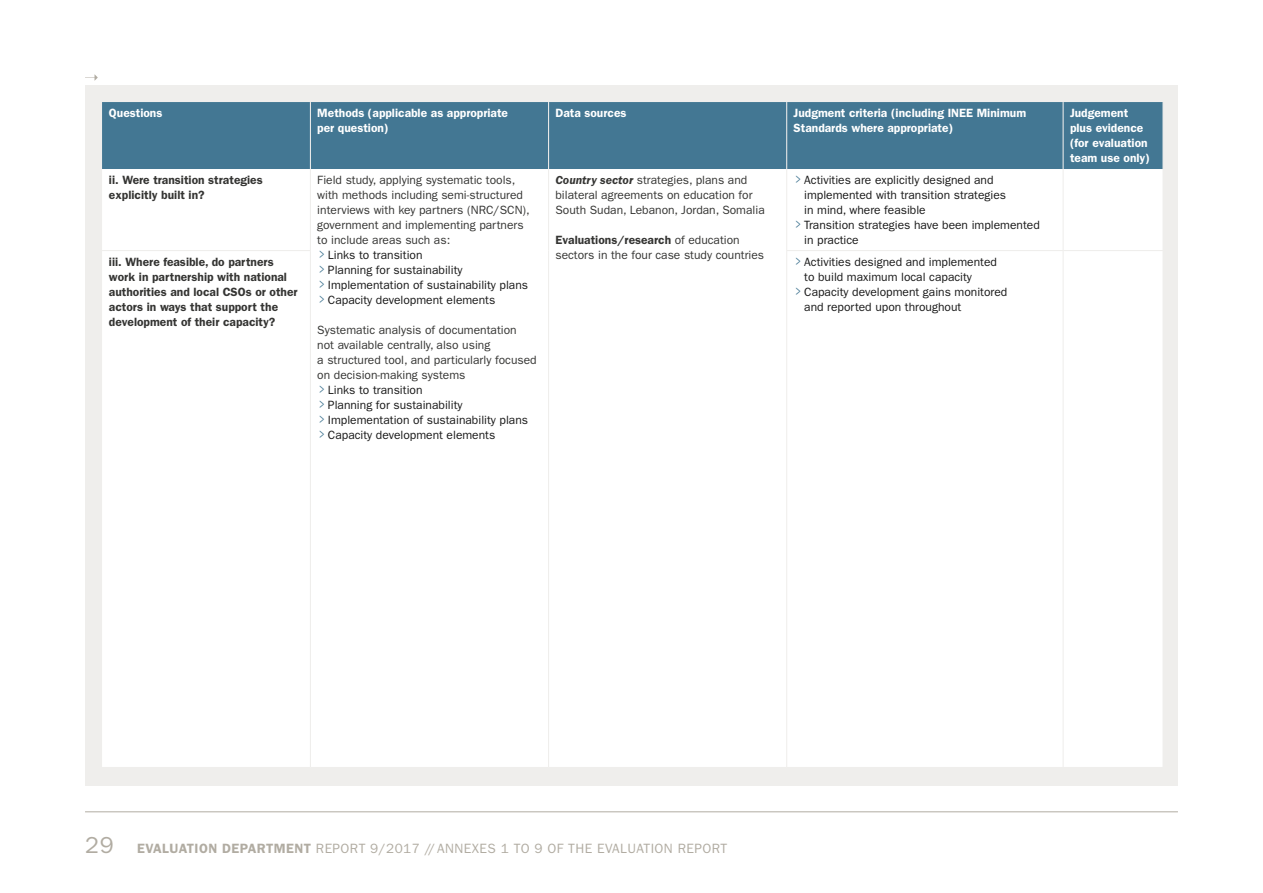
<style>
.page{position:relative;width:1263px;height:893px;background:#fff}
.page>*{position:absolute;margin:0;border:0;box-sizing:border-box;transform-origin:0 0}
.t1{font:13.5px "ITC Franklin Gothic Std";letter-spacing:.03em;color:#b1aca2}
.t2{font:12px/15px "ITC Franklin Gothic Std";color:#353533}
.t3{font:12px "ITC Franklin Gothic Std";color:#191919}
.t4{font:600 12px/15px "ITC Franklin Gothic Std";color:#353533}
.t5{font:600 12px/15px "ITC Franklin Gothic Std";color:#fff}
.s1{font-size:16.5px;color:#437793}
.s2{color:#191919}
.s3{font-weight:600;font-style:italic}
.s4{font-weight:600}
.s5{font-size:23.25px}
</style>
<div class="page">
<div style="left:85px;top:85px;width:1093px;height:700px;background:#efeeec"></div>
<div style="left:102px;top:102px;width:1060px;height:67px;background:#437793"></div>
<div style="left:102px;top:169px;width:1060px;height:598px;background:#fff"></div>
<hr style="left:310px;top:169px;width:1px;height:81px;background:#efeeec">
<hr style="left:548px;top:169px;width:1px;height:82px;background:#efeeec">
<hr style="left:786px;top:169px;width:1px;height:81px;background:#efeeec">
<hr style="left:102px;top:250px;width:209px;height:1px;background:#efeeec">
<hr style="left:310px;top:251px;width:1px;height:516px;background:#efeeec">
<hr style="left:548px;top:251px;width:1px;height:516px;background:#efeeec">
<hr style="left:786px;top:250px;width:277px;height:1px;background:#efeeec">
<hr style="left:786px;top:251px;width:1px;height:516px;background:#efeeec">
<hr style="left:1063px;top:250px;width:100px;height:1px;background:#efeeec">
<hr style="left:310px;top:102px;width:1px;height:67px;background:#efeeec">
<hr style="left:548px;top:102px;width:1px;height:67px;background:#efeeec">
<hr style="left:786px;top:102px;width:1px;height:67px;background:#efeeec">
<hr style="left:1062px;top:102px;width:2px;height:67px;background:#efeeec">
<hr style="left:1062px;top:169px;width:2px;height:81px;background:#efeeec">
<hr style="left:1062px;top:251px;width:2px;height:516px;background:#efeeec">
<svg style="left:85px;top:74px;width:13px;height:7px"></svg>
<hr style="left:85px;top:811px;width:1093px;height:1px;background:#b1aca2">
<p class="t5" style="left:109px;top:106px;width:55px">Questions</p>
<p class="t5" style="left:317px;top:106px;width:192px">Methods (applicable as appropriate per question)</p>
<p class="t5" style="left:555px;top:106px;width:73px">Data sources</p>
<p class="t5" style="left:794px;top:106px;width:234px">Judgment criteria (including INEE Minimum<br>Standards where appropriate)</p>
<p class="t5" style="left:1070px;top:106px;width:81px">Judgement plus evidence (for evaluation team use only)</p>
<p class="t4" style="left:109px;top:172px;width:155px">ii. Were transition strategies explicitly built in?</p>
<p class="t2" style="left:317px;top:172px;width:214px">Field study, applying systematic tools, with methods including semi-structured interviews with key partners (NRC/SCN), government and implementing partners to include areas such as:<br><span class="s1">&gt;</span> <span class="s2">Links to transition<br></span><span class="s1">&gt;</span> <span class="s2">Planning for sustainability<br></span><span class="s1">&gt;</span> <span class="s2">Implementation of sustainability plans </span><span class="s1">&gt;</span> <span class="s2">Capacity development elements</span></p>
<p class="t2" style="left:317px;top:322px;width:221px">Systematic analysis of documentation<br>not available centrally, also using<br>a structured tool, and particularly focused on decision-making systems<br><span class="s1">&gt;</span> <span class="s2">Links to transition<br></span><span class="s1">&gt;</span> <span class="s2">Planning for sustainability<br></span><span class="s1">&gt;</span> <span class="s2">Implementation of sustainability plans<br></span><span class="s1">&gt;</span> <span class="s2">Capacity development elements</span></p>
<p class="t3" style="left:796px;top:173px;width:199px"><span class="s1">&gt;</span> Activities are explicitly designed and</p>
<p class="t3" style="left:804px;top:188px;width:203px">implemented with transition strategies</p>
<p class="t3" style="left:804px;top:203px;width:123px">in mind, where feasible</p>
<p class="t3" style="left:796px;top:218px;width:246px"><span class="s1">&gt;</span> Transition strategies have been implemented</p>
<p class="t3" style="left:804px;top:233px;width:56px">in practice</p>
<p class="t2" style="left:555px;top:172px;width:211px"><span class="s3">Country sector</span> strategies, plans and bilateral agreements on education for<br>South Sudan, Lebanon, Jordan, Somalia</p>
<p class="t2" style="left:555px;top:232px;width:210px"><span class="s4">Evaluations/research</span> of education sectors in the four case study countries</p>
<p class="t4" style="left:109px;top:254px;width:190px">iii. Where feasible, do partners work in partnership with national authorities and local CSOs or other actors in ways that support the development of their capacity?</p>
<p class="t3" style="left:796px;top:255px;width:203px"><span class="s1">&gt;</span> Activities designed and implemented</p>
<p class="t3" style="left:804px;top:270px;width:169px">to build maximum local capacity</p>
<p class="t3" style="left:796px;top:285px;width:213px"><span class="s1">&gt;</span> Capacity development gains monitored</p>
<p class="t3" style="left:804px;top:300px;width:159px">and reported upon throughout</p>
<p class="t1" style="left:85px;top:841px;width:644px"><span class="s5">29</span> <span class="s4">EVALUATION DEPARTMENT</span> REPORT 9/2017 // ANNEXES 1 TO 9 OF THE EVALUATION REPORT</p>
</div>
